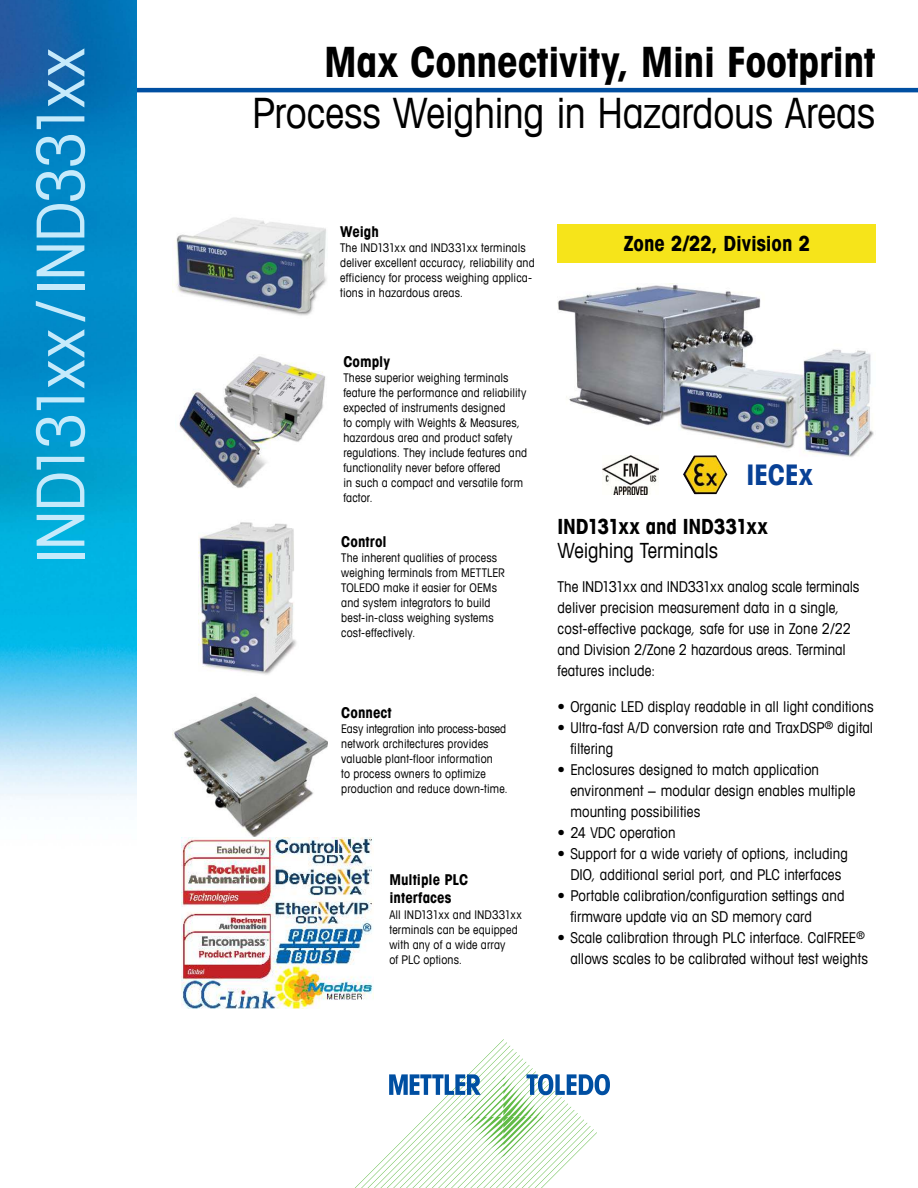
<style>
.page{position:relative;width:918px;height:1188px;background:#fff}
.page>*{position:absolute;margin:0;border:0;box-sizing:border-box;transform-origin:0 0}
.t1{font:condensed 66px "Avant Garde Com";letter-spacing:-.025em;color:#c6eafb}
.t2{font:condensed 42px "Avant Garde Com";letter-spacing:-.01em;color:#000}
.t3{font:700 condensed 42px "Avant Garde Com";letter-spacing:-.01em;color:#000}
.t4{font:700 condensed 28.5px "Avant Garde Com";letter-spacing:-.01em;color:#084196}
.t5{font:700 condensed 21px "Avant Garde Com";letter-spacing:-.01em;color:#000}
.t6{font:condensed 21px "Avant Garde Com";letter-spacing:-.01em;color:#000}
.t7{font:condensed 15px/21px "Avant Garde Com";letter-spacing:.005em;color:#000}
.t8{font:700 condensed 15px/18px "Avant Garde Com";color:#000}
.t9{font:condensed 12px/15px "Avant Garde Com";letter-spacing:.015em;color:#000}
</style>
<div class="page">
<hr style="left:136px;top:88px;width:782px;height:4px;background:#004fa2">
<img style="left:0;top:0;width:136px;height:800px">
<svg style="left:355px;top:1039px;width:255px;height:149px"></svg>
<div style="left:558px;top:224px;width:318px;height:39px;background:#f6e41a"></div>
<img style="left:558px;top:284px;width:316px;height:173px">
<img style="left:603px;top:455px;width:55px;height:39px">
<img style="left:683px;top:455px;width:44px;height:39px">
<img style="left:199px;top:522px;width:98px;height:153px">
<img style="left:179px;top:356px;width:147px;height:132px">
<img style="left:172px;top:217px;width:155px;height:99px">
<img style="left:172px;top:696px;width:155px;height:142px">
<img style="left:181px;top:838px;width:193px;height:171px">
<h1 class="t1" style="left:35px;top:563px;width:517px;rotate:-90deg">IND131xx / IND331xx</h1>
<h2 class="t3" style="left:324px;top:46px;width:553px">Max Connectivity, Mini Footprint</h2>
<h2 class="t2" style="left:252px;top:97px;width:625px">Process Weighing in Hazardous Areas</h2>
<p class="t8" style="left:340px;top:224px;width:40px">Weigh</p>
<p class="t9" style="left:340px;top:241px;width:196px">The IND131xx and IND331xx terminals deliver excellent accuracy, reliability and efficiency for process weighing applica&shy;tions in hazardous areas.</p>
<h3 class="t5" style="left:623px;top:235px;width:188px">Zone 2/22, Division 2</h3>
<p class="t8" style="left:343px;top:354px;width:48px">Comply</p>
<p class="t9" style="left:343px;top:372px;width:185px">These superior weighing terminals feature the performance and reliability expected of instruments designed<br>to comply with Weights &amp; Measures, hazardous area and product safety regulations. They include features and functionality never before offered<br>in such a compact and versatile form factor.</p>
<p class="t8" style="left:341px;top:534px;width:47px">Control</p>
<p class="t9" style="left:341px;top:552px;width:165px">The inherent qualities of process weighing terminals from METTLER<br>TOLEDO make it easier for OEMs and system integrators to build best-in-class weighing systems cost-effectively.</p>
<p class="t8" style="left:341px;top:705px;width:52px">Connect</p>
<p class="t9" style="left:341px;top:723px;width:168px">Easy integration into process-based network architectures provides valuable plant-floor information<br>to process owners to optimize production and reduce down-time.</p>
<p class="t8" style="left:389px;top:872px;width:80px">Multiple PLC interfaces</p>
<p class="t9" style="left:389px;top:908px;width:134px">All IND131xx and IND331xx terminals can be equipped with any of a wide array<br>of PLC options.</p>
<h3 class="t4" style="left:746px;top:464px;width:68px">IECEx</h3>
<h3 class="t5" style="left:558px;top:518px;width:212px">IND131xx and IND331xx</h3>
<h3 class="t6" style="left:558px;top:542px;width:162px">Weighing Terminals</h3>
<p class="t7" style="left:558px;top:578px;width:303px">The IND131xx and IND331xx analog scale terminals deliver precision measurement data in a single, cost-effective package, safe for use in Zone 2/22 and Division 2/Zone 2 hazardous areas. Terminal features include:</p>
<p class="t7" style="left:558px;top:696px;width:318px">• Organic LED display readable in all light conditions</p>
<p class="t7" style="left:570px;top:717px;width:304px;text-indent:-13px">• Ultra-fast A/D conversion rate and TraxDSP<sup>®</sup> digital filtering</p>
<p class="t7" style="left:570px;top:759px;width:287px;text-indent:-13px">• Enclosures designed to match application environment − modular design enables multiple mounting possibilities</p>
<p class="t7" style="left:558px;top:822px;width:120px">• 24 VDC operation</p>
<p class="t7" style="left:558px;top:843px;width:292px;text-align:center">• Support for a wide variety of options, including<br>DIO, additional serial port, and PLC interfaces</p>
<p class="t7" style="left:570px;top:885px;width:276px;text-indent:-13px">• Portable calibration/configuration settings and firmware update via an SD memory card</p>
<p class="t7" style="left:558px;top:927px;width:312px;text-align:right">• Scale calibration through PLC interface. CalFREE<sup>® </sup>allows scales to be calibrated without test weights</p>
</div>
